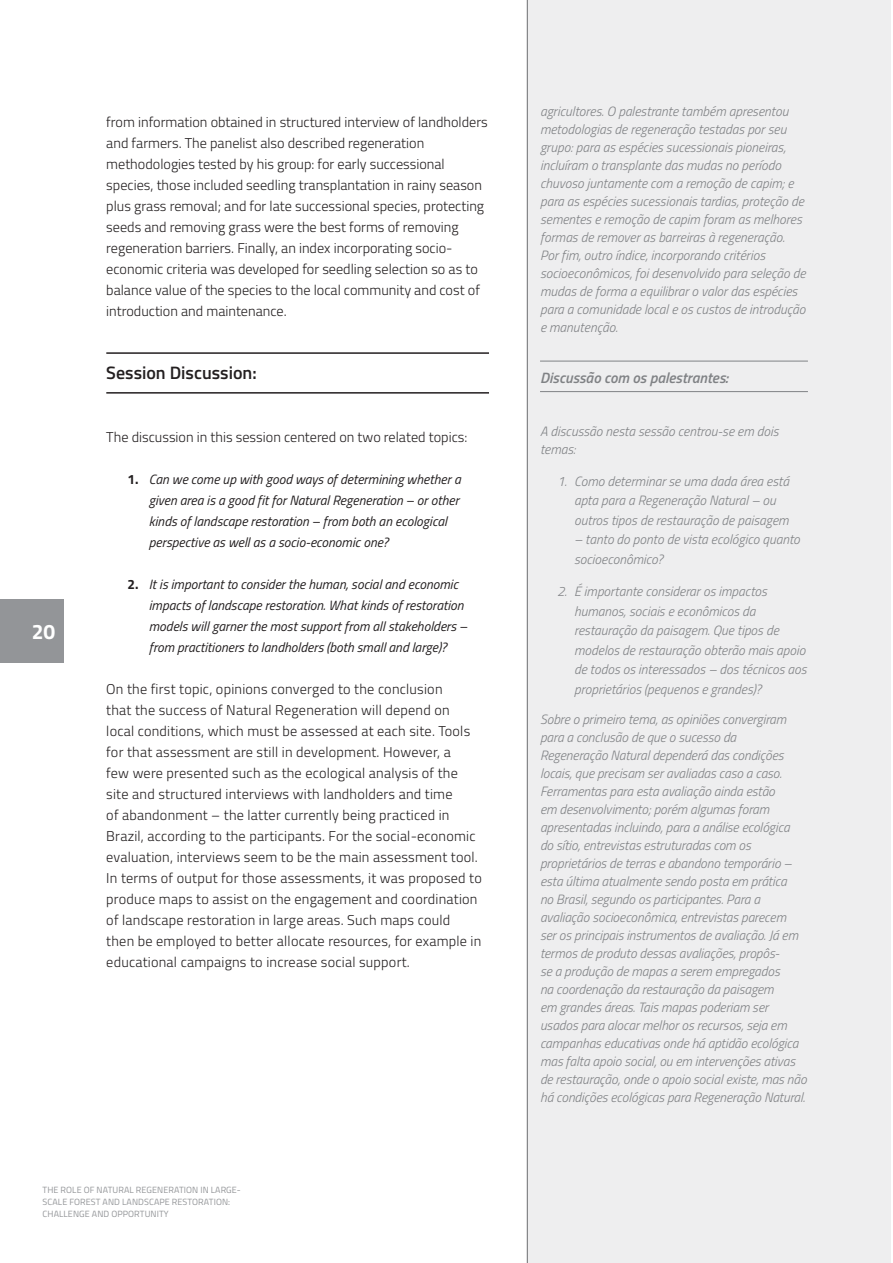
<style>
.page{position:relative;width:893px;height:1263px;background:#fff}
.page>*{position:absolute;margin:0;border:0;box-sizing:border-box;transform-origin:0 0}
.t1{font:700 21px "Titillium";color:#fff}
.t2{font:600 18px "Titillium";color:#231f20}
.t3{font:italic 600 15px "Titillium";color:#808285}
.t4{font:300 14.25px/21px "Titillium";letter-spacing:.01em;color:#231f20}
.t5{font:italic 300 13.5px/18px "Titillium";letter-spacing:-.005em;color:#808285}
.t6{font:italic 13.5px/21px "Titillium";color:#231f20}
.t7{font:9px/12px "Titillium";letter-spacing:.01em;color:#939598}
.s1{font-weight:700;font-style:normal}
</style>
<div class="page">
<div style="left:527px;top:0;width:364px;height:1263px;background:#eeeeef"></div>
<hr style="left:527px;top:0;width:1px;height:1263px;background:#6c6d70">
<div style="left:0;top:600px;width:64px;height:63px;background:#939598"></div>
<hr style="left:540px;top:361px;width:268px;height:1px;background:#808285">
<hr style="left:540px;top:391px;width:268px;height:1px;background:#808285">
<hr style="left:106px;top:352px;width:383px;height:2px;background:#231f20">
<hr style="left:106px;top:392px;width:383px;height:2px;background:#231f20">
<h1 class="t1" style="left:32px;top:616px;width:25px">20</h1>
<p class="t4" style="left:106px;top:111px;width:383px">from information obtained in structured interview of landholders and farmers. The panelist also described regeneration methodologies tested by his group: for early successional species, those included seedling transplantation in rainy season plus grass removal; and for late successional species, protecting seeds and removing grass were the best forms of removing regeneration barriers. Finally, an index incorporating socio&shy;economic criteria was developed for seedling selection so as to balance value of the species to the local community and cost of introduction and maintenance.</p>
<p class="t5" style="left:540px;top:102px;width:267px">agricultores. O palestrante também apresentou metodologias de regeneração testadas por seu grupo: para as espécies sucessionais pioneiras, incluíram o transplante das mudas no período chuvoso juntamente com a remoção de capim; e para as espécies sucessionais tardias, proteção de sementes e remoção de capim foram as melhores formas de remover as barreiras à regeneração.<br>Por fim, outro índice, incorporando critérios socioeconômicos, foi desenvolvido para seleção de mudas de forma a equilibrar o valor das espécies para a comunidade local e os custos de introdução e manutenção.</p>
<p class="t3" style="left:540px;top:366px;width:190px">Discussão com os palestrantes:</p>
<h2 class="t2" style="left:106px;top:359px;width:152px">Session Discussion:</h2>
<p class="t4" style="left:106px;top:426px;width:363px">The discussion in this session centered on two related topics:</p>
<p class="t6" style="left:149px;top:468px;width:313px;text-indent:-21px"><span class="s1">1.</span> Can we come up with good ways of determining whether a given area is a good fit for Natural Regeneration – or other kinds of landscape restoration – from both an ecological perspective as well as a socio-economic one?</p>
<p class="t6" style="left:149px;top:573px;width:320px;text-indent:-21px"><span class="s1">2.</span> It is important to consider the human, social and economic impacts of landscape restoration. What kinds of restoration models will garner the most support from all stakeholders – from practitioners to landholders (both small and large)?</p>
<p class="t4" style="left:106px;top:678px;width:377px">On the first topic, opinions converged to the conclusion<br>that the success of Natural Regeneration will depend on<br>local conditions, which must be assessed at each site. Tools for that assessment are still in development. However, a<br>few were presented such as the ecological analysis of the site and structured interviews with landholders and time<br>of abandonment – the latter currently being practiced in Brazil, according to the participants. For the social-economic evaluation, interviews seem to be the main assessment tool.<br>In terms of output for those assessments, it was proposed to produce maps to assist on the engagement and coordination of landscape restoration in large areas. Such maps could<br>then be employed to better allocate resources, for example in educational campaigns to increase social support.</p>
<p class="t5" style="left:540px;top:421px;width:240px">A discussão nesta sessão centrou-se em dois temas:</p>
<p class="t5" style="left:574px;top:471px;width:217px;line-height:19.5px;text-indent:-17px">1. Como determinar se uma dada área está apta para a Regeneração Natural – ou outros tipos de restauração de paisagem</p>
<p class="t5" style="left:574px;top:529px;width:227px;line-height:19.5px">– tanto do ponto de vista ecológico quanto socioeconômico?</p>
<p class="t5" style="left:574px;top:581px;width:234px;line-height:19.5px;text-indent:-17px">2. É importante considerar os impactos humanos, sociais e econômicos da restauração da paisagem. Que tipos de modelos de restauração obterão mais apoio de todos os interessados – dos técnicos aos proprietários (pequenos e grandes)?</p>
<p class="t5" style="left:540px;top:710px;width:268px">Sobre o primeiro tema, as opiniões convergiram para a conclusão de que o sucesso da Regeneração Natural dependerá das condições locais, que precisam ser avaliadas caso a caso.<br>Ferramentas para esta avaliação ainda estão<br>em desenvolvimento; porém algumas foram apresentadas incluindo, para a análise ecológica<br>do sítio, entrevistas estruturadas com os proprietários de terras e abandono temporário – esta última atualmente sendo posta em prática<br>no Brasil, segundo os participantes. Para a avaliação socioeconômica, entrevistas parecem<br>ser os principais instrumentos de avaliação. Já em termos de produto dessas avaliações, propôs-<br>se a produção de mapas a serem empregados<br>na coordenação da restauração da paisagem<br>em grandes áreas. Tais mapas poderiam ser usados para alocar melhor os recursos, seja em campanhas educativas onde há aptidão ecológica mas falta apoio social, ou em intervenções ativas de restauração, onde o apoio social existe, mas não há condições ecológicas para Regeneração Natural.</p>
<p class="t7" style="left:43px;top:1183px;width:200px">THE ROLE OF NATURAL REGENERATION IN LARGE-<br>SCALE FOREST AND LANDSCAPE RESTORATION:<br>CHALLENGE AND OPPORTUNITY</p>
</div>
